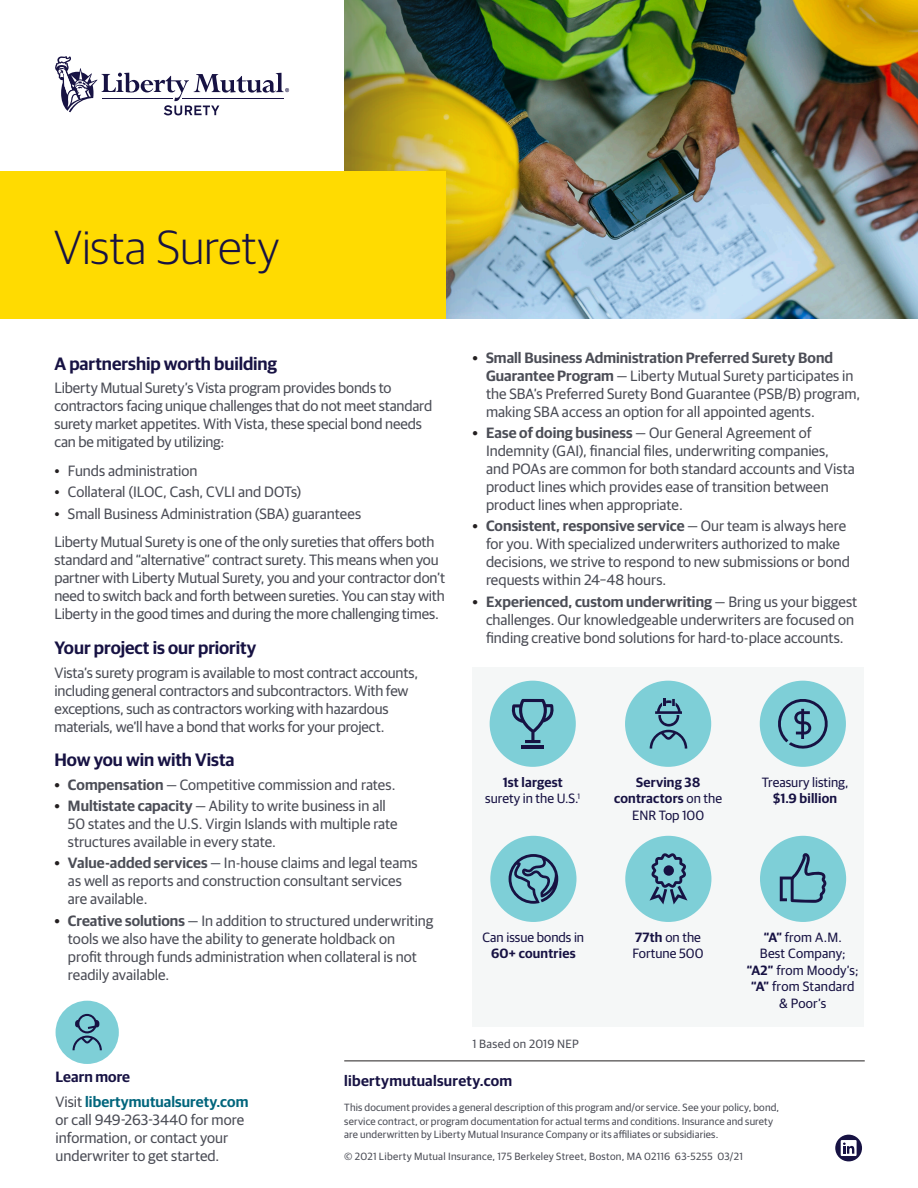
<style>
.page{position:relative;width:918px;height:1188px;background:#fff}
.page>*{position:absolute;margin:0;border:0;box-sizing:border-box;transform-origin:0 0}
.t1{font:300 48px "Guardian Sans";color:#171243}
.Body_10_12_K{font:600 18px "Guardian Sans";letter-spacing:-.005em;color:#171243}
.Body_10_12_K-2{font:15px/18px "Guardian Sans";letter-spacing:-.005em;color:#4b4d56}
.Body_10_12_Dark_Teal{font:15px/18px "Guardian Sans";color:#4b4d56}
.Body_10_12_Dark_Teal-2{font:600 15px "Guardian Sans";letter-spacing:.02em;color:#171243}
.Subhead_10_12_Libert{font:600 15px "Guardian Sans";color:#171243}
.t2{font:13.5px/16.5px "Guardian Sans";color:#171243;text-align:center}
.t3{font:600 13.5px/16.5px "Guardian Sans";letter-spacing:.015em;color:#171243;text-align:center}
.Footnote{font:12px "Guardian Sans";letter-spacing:.025em;color:#4b4d56}
.Copyright_8_10_K{font:10.5px/13.5px "Guardian Sans";letter-spacing:.015em;color:#4b4d56}
.s1{color:#231f20}
.s2{font-weight:600;color:#231f20}
.s3{font-weight:600}
.s4{font-weight:400}
.s5{font-weight:600;color:#00657c}
</style>
<div class="page">
<img style="left:540px;top:0;width:378px;height:319px">
<div style="left:56px;top:1001px;width:63px;height:63px;background:#7ecfd7;border-radius:50%"></div>
<img style="left:344px;top:0;width:196px;height:319px">
<svg style="left:55px;top:56px;width:234px;height:59px"></svg>
<hr style="left:102px;top:98px;width:70px;height:1px;background:#171243">
<hr style="left:182px;top:98px;width:102px;height:1px;background:#171243">
<div style="left:0;top:171px;width:446px;height:148px;background:#ffdb01"></div>
<hr style="left:344px;top:1061px;width:521px;height:1px;background:#231f20">
<div style="left:835px;top:1135px;width:27px;height:26px;background:#171243;border-radius:50%"></div>
<div style="left:841px;top:1140px;width:16px;height:16px;background:#fff"></div>
<svg style="left:843px;top:1142px;width:11px;height:12px"></svg>
<svg style="left:73px;top:1014px;width:29px;height:36px"></svg>
<div style="left:472px;top:667px;width:392px;height:359px;background:#f5f7f7"></div>
<div style="left:490px;top:681px;width:86px;height:86px;background:#7ecfd7;border-radius:50%"></div>
<div style="left:490px;top:836px;width:87px;height:86px;background:#7ecfd7;border-radius:50%"></div>
<div style="left:625px;top:681px;width:86px;height:86px;background:#7ecfd7;border-radius:50%"></div>
<div style="left:625px;top:836px;width:86px;height:86px;background:#7ecfd7;border-radius:50%"></div>
<div style="left:760px;top:681px;width:86px;height:86px;background:#7ecfd7;border-radius:50%"></div>
<div style="left:760px;top:836px;width:86px;height:86px;background:#7ecfd7;border-radius:50%"></div>
<svg style="left:509px;top:854px;width:49px;height:50px"></svg>
<svg style="left:650px;top:853px;width:38px;height:51px"></svg>
<div style="left:664px;top:865px;width:10px;height:11px;background:#171243;border-radius:50%"></div>
<svg style="left:780px;top:853px;width:46px;height:50px"></svg>
<svg style="left:650px;top:699px;width:37px;height:50px"></svg>
<svg style="left:512px;top:699px;width:42px;height:44px"></svg>
<hr style="left:522px;top:745px;width:22px;height:4px;background:#171243">
<svg style="left:778px;top:699px;width:50px;height:50px"></svg>
<p class="t1" style="left:54px;top:214px;width:227px">Vista Surety</p>
<p class="Body_10_12_K" style="left:54px;top:350px;width:224px">A partnership worth building</p>
<p class="Body_10_12_K-2" style="left:54px;top:378px;width:379px">Liberty Mutual Surety’s Vista program provides bonds to contractors facing unique challenges that do not meet standard surety market appetites. With Vista, these special bond needs can be mitigated by utilizing:</p>
<p class="Body_10_12_K-2" style="left:54px;top:461px;width:145px"><span class="s1">•</span> Funds administration</p>
<p class="Body_10_12_K-2" style="left:54px;top:482px;width:249px"><span class="s1">•</span> Collateral (ILOC, Cash, CVLI and DOTs)</p>
<p class="Body_10_12_K-2" style="left:54px;top:503px;width:308px"><span class="s1">•</span> Small Business Administration (SBA) guarantees</p>
<p class="Body_10_12_K-2" style="left:54px;top:532px;width:392px">Liberty Mutual Surety is one of the only sureties that offers both standard and “alternative” contract surety. This means when you partner with Liberty Mutual Surety, you and your contractor don’t need to switch back and forth between sureties. You can stay with Liberty in the good times and during the more challenging times.</p>
<p class="Body_10_12_K" style="left:54px;top:635px;width:203px">Your project is our priority</p>
<p class="Body_10_12_K-2" style="left:54px;top:662px;width:365px">Vista’s surety program is available to most contract accounts, including general contractors and subcontractors. With few exceptions, such as contractors working with hazardous materials, we’ll have a bond that works for your project.</p>
<p class="Body_10_12_K" style="left:54px;top:747px;width:182px">How you win with Vista</p>
<p class="Body_10_12_K-2" style="left:54px;top:775px;width:343px"><span class="s2">•</span> <span class="s3">Compensation</span> — Competitive commission and rates.</p>
<p class="Body_10_12_K-2" style="left:68px;top:796px;width:331px;text-indent:-14px"><span class="s2">•</span> <span class="s3">Multistate capacity</span> — Ability to write business in all<br>50 states and the U.S. Virgin Islands with multiple rate structures available in every state.</p>
<p class="Body_10_12_K-2" style="left:68px;top:853px;width:351px;text-indent:-14px"><span class="s2">•</span> <span class="s3">Value-added services</span> — In-house claims and legal teams as well as reports and construction consultant services are available.</p>
<p class="Body_10_12_K-2" style="left:68px;top:910px;width:367px;text-indent:-14px"><span class="s2">•</span> <span class="s3">Creative solutions</span> — In addition to structured underwriting tools we also have the ability to generate holdback on<br>profit through funds administration when collateral is not readily available.</p>
<p class="Body_10_12_K-2" style="left:486px;top:348px;width:376px;text-indent:-14px"><span class="s2">•</span> <span class="s3">Small Business Administration Preferred Surety Bond Guarantee Program</span> — Liberty Mutual Surety participates in the SBA’s Preferred Surety Bond Guarantee (PSB/B) program, making SBA access an option for all appointed agents.</p>
<p class="Body_10_12_K-2" style="left:486px;top:423px;width:370px;text-indent:-14px"><span class="s2">•</span> <span class="s3">Ease of doing business</span> — Our General Agreement of Indemnity (GAI), financial files, underwriting companies, and POAs are common for both standard accounts and Vista product lines which provides ease of transition between product lines when appropriate.</p>
<p class="Body_10_12_K-2" style="left:486px;top:516px;width:365px;text-indent:-14px"><span class="s2">•</span> <span class="s3">Consistent, responsive service</span> — Our team is always here for you. With specialized underwriters authorized to make decisions, we strive to respond to new submissions or bond requests within 24–48 hours.</p>
<p class="Body_10_12_K-2" style="left:486px;top:591px;width:373px;text-indent:-14px"><span class="s2">•</span> <span class="s3">Experienced, custom underwriting</span> — Bring us your biggest challenges. Our knowledgeable underwriters are focused on finding creative bond solutions for hard-to-place accounts.</p>
<p class="t2" style="left:485px;top:773px;width:96px"><span class="s3">1st largest </span>surety in the U.S.<sup>1</sup></p>
<p class="t2" style="left:762px;top:773px;width:88px">Treasury listing, <span class="s3">$1.9 billion</span></p>
<p class="t3" style="left:614px;top:773px;width:109px">Serving 38 contractors <span class="s4">on the<br>ENR Top 100</span></p>
<p class="t2" style="left:483px;top:928px;width:103px">Can issue bonds in<br><span class="s3">60+ countries</span></p>
<p class="t2" style="left:632px;top:928px;width:73px;text-align:left"><span class="s3">77th</span> on the<br>Fortune 500</p>
<p class="t2" style="left:747px;top:928px;width:113px"><span class="s3">“A”</span> from A.M.<br>Best Company; <span class="s3">“A2”</span> from Moody’s;</p>
<p class="t2" style="left:751px;top:977px;width:105px"><span class="s3">“A”</span> from Standard &amp; Poor’s</p>
<p class="Footnote" style="left:472px;top:1035px;width:108px">1 Based on 2019 NEP</p>
<p class="Subhead_10_12_Libert" style="left:56px;top:1066px;width:76px">Learn more</p>
<p class="Body_10_12_Dark_Teal" style="left:56px;top:1092px;width:194px">Visit <span class="s5">libertymutualsurety.com </span>or call 949-263-3440 for more information, or contact your underwriter to get started.</p>
<p class="Body_10_12_Dark_Teal-2" style="left:344px;top:1070px;width:170px">libertymutualsurety.com</p>
<p class="Copyright_8_10_K" style="left:344px;top:1100px;width:437px">This document provides a general description of this program and/or service. See your policy, bond, service contract, or program documentation for actual terms and conditions. Insurance and surety are underwritten by Liberty Mutual Insurance Company or its affiliates or subsidiaries.</p>
<p class="Copyright_8_10_K" style="left:344px;top:1149px;width:400px">© 2021 Liberty Mutual Insurance, 175 Berkeley Street, Boston, MA 02116 63-5255 03/21</p>
</div>
